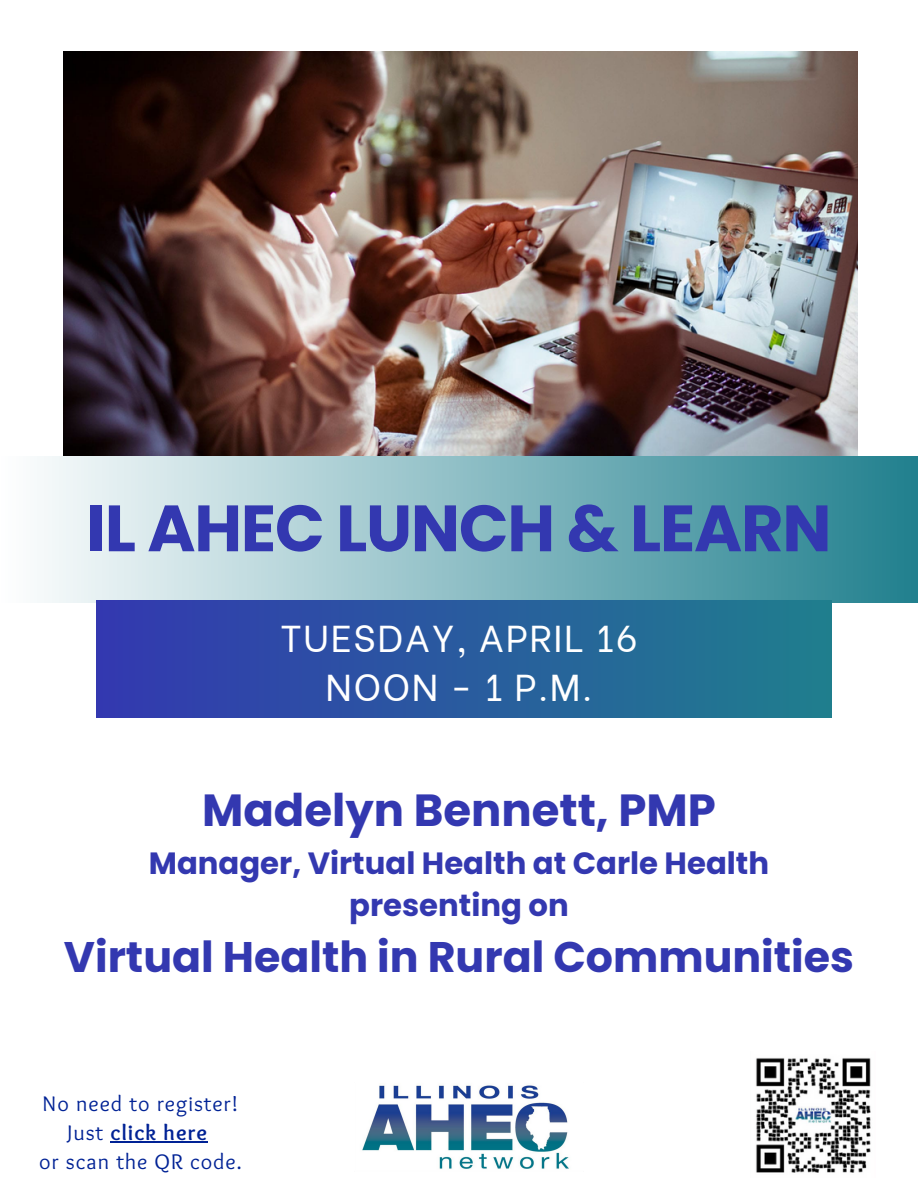
<style>
.page{position:relative;width:918px;height:1188px;background:#fff}
.page>*{position:absolute;margin:0;border:0;box-sizing:border-box;transform-origin:0 0}
.t1{font:700 65.4px "Poppins";letter-spacing:-.02em;color:#3338b0}
.t2{font:700 45px "Poppins";color:#3338b0}
.t3{font:700 42.75px "Poppins";color:#3338b0}
.t4{font:37.35px/49.5px "Be Vietnam";letter-spacing:.045em;color:#fff;text-align:center}
.t5{font:700 30.75px/42.8px "Poppins";color:#3338b0;text-align:center}
.t6{font:21.9px "Sukar";letter-spacing:.045em;color:#002295}
.t7{font:700 21.9px "Sukar";letter-spacing:.045em;color:#002295}
.s1{font-weight:400}
</style>
<div class="page">
<img style="left:63px;top:52px;width:795px;height:404px">
<div style="left:0;top:456px;width:918px;height:147px;background:linear-gradient(to right,#fff,#21808e)"></div>
<div style="left:97px;top:600px;width:734px;height:117px;background:linear-gradient(to right,#3338b0,#1f7e8d)"></div>
<img style="left:362px;top:1085px;width:207px;height:84px">
<img style="left:756px;top:1058px;width:115px;height:115px">
<hr style="left:111px;top:1141px;width:97px;height:1px;background:#002295">
<p class="t1" style="left:87px;top:483px;width:746px">IL AHEC LUNCH &amp; LEARN</p>
<h2 class="t4" style="left:280px;top:610px;width:359px">TUESDAY, APRIL 16<br>NOON - 1 P.M.</h2>
<h3 class="t2" style="left:202px;top:779px;width:515px">Madelyn Bennett, PMP</h3>
<h3 class="t5" style="left:149px;top:841px;width:622px">Manager, Virtual Health at Carle Health presenting on</h3>
<h3 class="t3" style="left:64px;top:927px;width:792px">Virtual Health in Rural Communities</h3>
<p class="t6" style="left:43px;top:1091px;width:197px">No need to register!</p>
<p class="t7" style="left:68px;top:1120px;width:141px"><span class="s1">Just</span> click here</p>
<p class="t6" style="left:39px;top:1149px;width:204px">or scan the QR code.</p>
</div>
